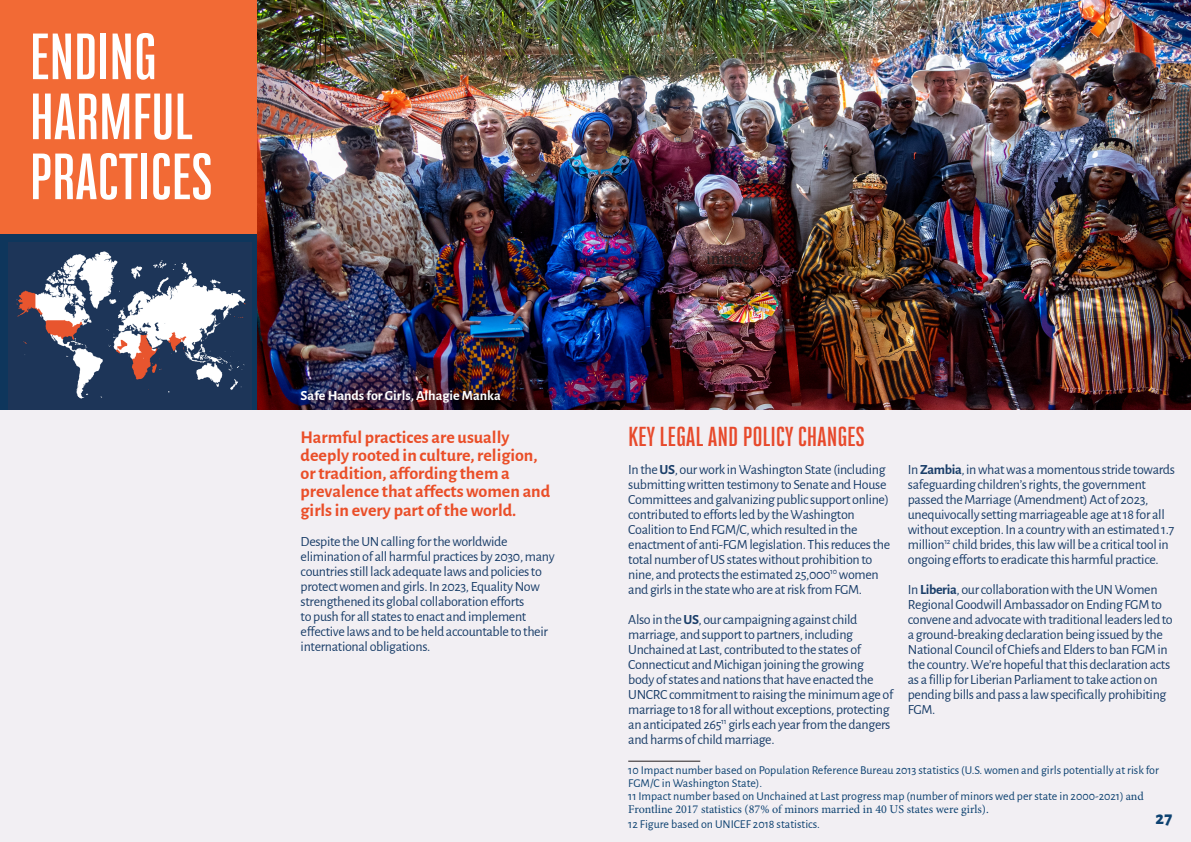
<style>
.page{position:relative;width:1191px;height:842px;background:#fff}
.page>*{position:absolute;margin:0;border:0;box-sizing:border-box;transform-origin:0 0}
.t1{font:700 57px/60px "Bw Stretch";letter-spacing:.01em;color:#fff}
.t2{font:700 24px "Bw Stretch";letter-spacing:.02em;color:#e7492b}
.t3{font:700 18px/18.2px "Alegreya Sans";color:#ea4e28}
.t4{font:18px "Minion Pro";letter-spacing:-.005em;color:#231f20}
.t5{font:800 18px "Alegreya Sans";color:#0d4271}
.t6{font:14px/15px "Alegreya Sans";letter-spacing:-.025em;color:#1a3e69}
.t7{font:700 14px "Alegreya Sans";color:#fff}
.t8{font:12px/13px "Alegreya Sans";color:#0d4271}
.s1{font-weight:700}
.s2{font-family:"Minion Pro"}
</style>
<div class="page">
<div style="left:0;top:139px;width:1191px;height:703px;background:#f2eff3"></div>
<img style="left:257px;top:0;width:934px;height:410px">
<hr style="left:628px;top:761px;width:72px;height:1px;background:#231f20">
<div style="left:0;top:0;width:257px;height:234px;background:#f26a35"></div>
<div style="left:0;top:234px;width:257px;height:176px;background:#0e365c"></div>
<img style="left:9px;top:242px;width:242px;height:168px">
<p class="t1" style="left:30px;top:27px;width:184px">ENDING<br>HARMFUL<br>PRACTICES</p>
<p class="t7" style="left:301px;top:385px;width:202px">Safe Hands for Girls, Alhagie Manka</p>
<p class="t3" style="left:301px;top:427px;width:251px">Harmful practices are usually deeply rooted in culture, religion, or tradition, affording them a prevalence that affects women and girls in every part of the world.</p>
<p class="t6" style="left:301px;top:533px;width:255px">Despite the UN calling for the worldwide elimination of all harmful practices by 2030, many countries still lack adequate laws and policies to protect women and girls. In 2023, Equality Now strengthened its global collaboration efforts<br>to push for all states to enact and implement effective laws and to be held accountable to their international obligations.</p>
<p class="t4" style="left:706px;top:246px;width:58px">image??</p>
<p class="t2" style="left:628px;top:421px;width:238px">KEY LEGAL AND POLICY CHANGES</p>
<p class="t6" style="left:628px;top:461px;width:263px">In the <span class="s1">US</span>, our work in Washington State (including submitting written testimony to Senate and House Committees and galvanizing public support online) contributed to efforts led by the Washington Coalition to End FGM/C, which resulted in the enactment of anti-FGM legislation. This reduces the total number of US states without prohibition to nine, and protects the estimated 25,000<sup>10</sup> women and girls in the state who are at risk from FGM.</p>
<p class="t6" style="left:628px;top:611px;width:267px">Also in the <span class="s1">US</span>, our campaigning against child marriage, and support to partners, including Unchained at Last, contributed to the states of Connecticut and Michigan joining the growing body of states and nations that have enacted the UNCRC commitment to raising the minimum age of marriage to 18 for all without exceptions, protecting an anticipated 265<sup>11</sup> girls each year from the dangers and harms of child marriage.</p>
<p class="t8" style="left:628px;top:763px;width:532px">10 Impact number based on Population Reference Bureau 2013 statistics (U.S. women and girls potentially at risk for<br>FGM/C in Washington State).</p>
<p class="t8" style="left:628px;top:789px;width:517px">11 Impact number based on Unchained at Last progress map (number of minors wed per state in 2000-2021) <span class="s2">and<br>Frontline 2017 statistics (87% of minors married in 40 US states were girls).</span></p>
<p class="t8" style="left:628px;top:816px;width:193px">12 Figure based on UNICEF 2018 statistics.</p>
<p class="t6" style="left:907px;top:461px;width:269px">In <span class="s1">Zambia</span>, in what was a momentous stride towards safeguarding children’s rights, the government passed the Marriage (Amendment) Act of 2023, unequivocally setting marriageable age at 18 for all without exception. In a country with an estimated 1.7 million<sup>12</sup> child brides, this law will be a critical tool in ongoing efforts to eradicate this harmful practice.</p>
<p class="t6" style="left:907px;top:581px;width:266px">In <span class="s1">Liberia</span>, our collaboration with the UN Women Regional Goodwill Ambassador on Ending FGM to convene and advocate with traditional leaders led to a ground-breaking declaration being issued by the National Council of Chiefs and Elders to ban FGM in the country. We’re hopeful that this declaration acts as a fillip for Liberian Parliament to take action on pending bills and pass a law specifically prohibiting FGM.</p>
<p class="t5" style="left:1155px;top:804px;width:18px">27</p>
</div>
